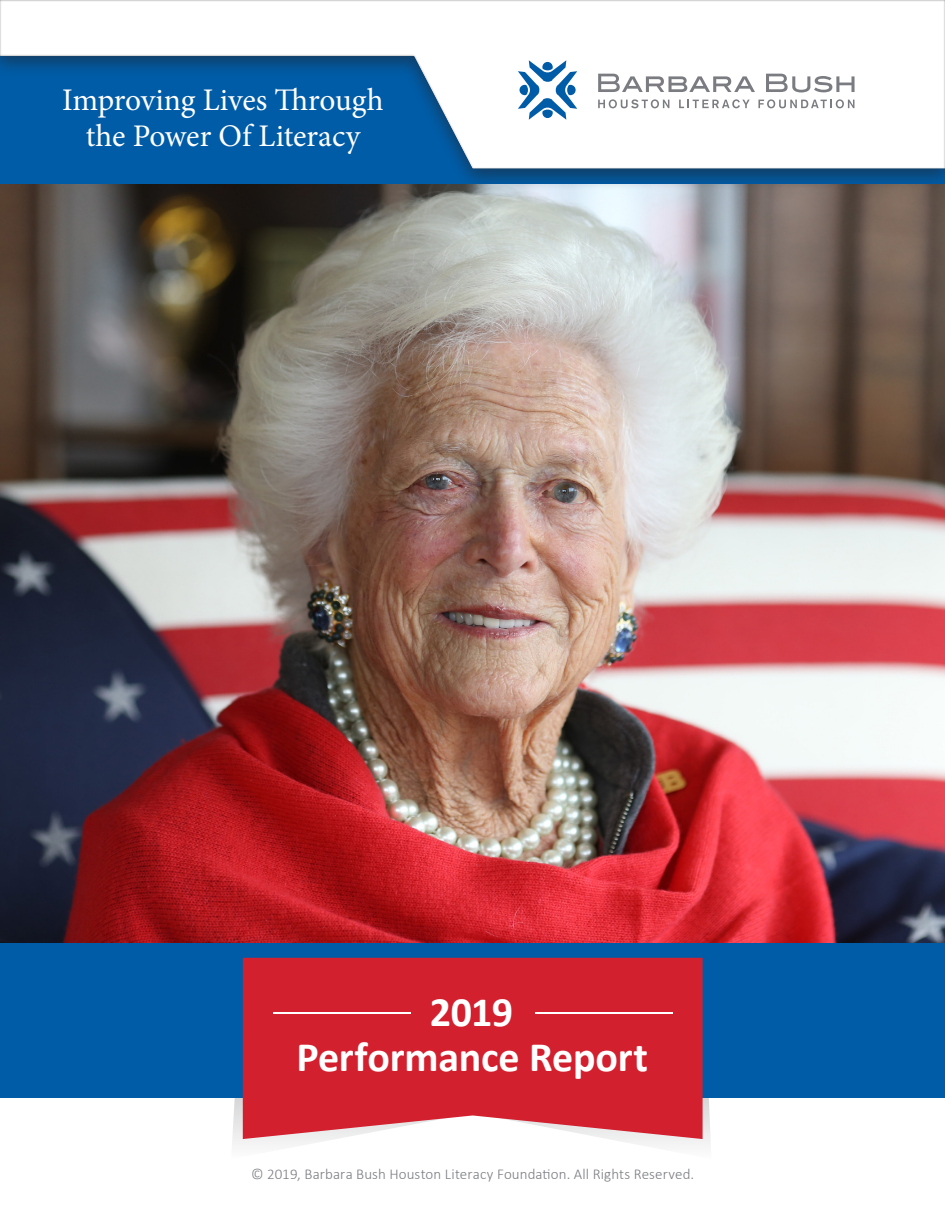
<style>
.page{position:relative;width:945px;height:1215px;background:#fff}
.page>*{position:absolute;margin:0;border:0;box-sizing:border-box;transform-origin:0 0}
.t1{font:700 42px "Calibri";letter-spacing:-.005em;color:#fff}
.Headlines{font:31.5px/36px "Minion Pro";letter-spacing:-.005em;color:#fff;text-align:center}
.t2{font:300 15px "Calibri";letter-spacing:.005em;color:#7a7c81}
</style>
<div class="page">
<svg style="left:232px;top:1098px;width:478px;height:47px"></svg>
<div style="left:0;top:0;width:945px;height:1098px;background:#005ca7"></div>
<img style="left:0;top:191px;width:945px;height:751px">
<div style="left:243px;top:958px;width:460px;height:181px;background:#d2202f"></div>
<div style="left:0;top:0;width:945px;height:191px;background:#231f20;opacity:.5"></div>
<div style="left:0;top:0;width:945px;height:170px;background:#231f20;opacity:.75"></div>
<svg style="left:518px;top:60px;width:59px;height:60px"></svg>
<svg style="left:598px;top:74px;width:157px;height:18px;background:#cbccce"></svg>
<svg style="left:766px;top:74px;width:89px;height:18px;background:#cccdcf"></svg>
<svg style="left:598px;top:99px;width:71px;height:9px"></svg>
<svg style="left:679px;top:99px;width:71px;height:9px"></svg>
<svg style="left:758px;top:99px;width:96px;height:9px"></svg>
<hr style="left:273px;top:1012px;width:138px;height:2px;background:#fff">
<hr style="left:535px;top:1012px;width:137px;height:2px;background:#fff">
<p class="Headlines" style="left:62px;top:82px;width:323px">Improving Lives Through the Power Of Literacy</p>
<p class="t1" style="left:430px;top:982px;width:85px">2019</p>
<p class="t1" style="left:296px;top:1027px;width:353px">Performance Report</p>
<p class="t2" style="left:251px;top:1165px;width:445px">© 2019, Barbara Bush Houston Literacy Foundation. All Rights Reserved.</p>
</div>
